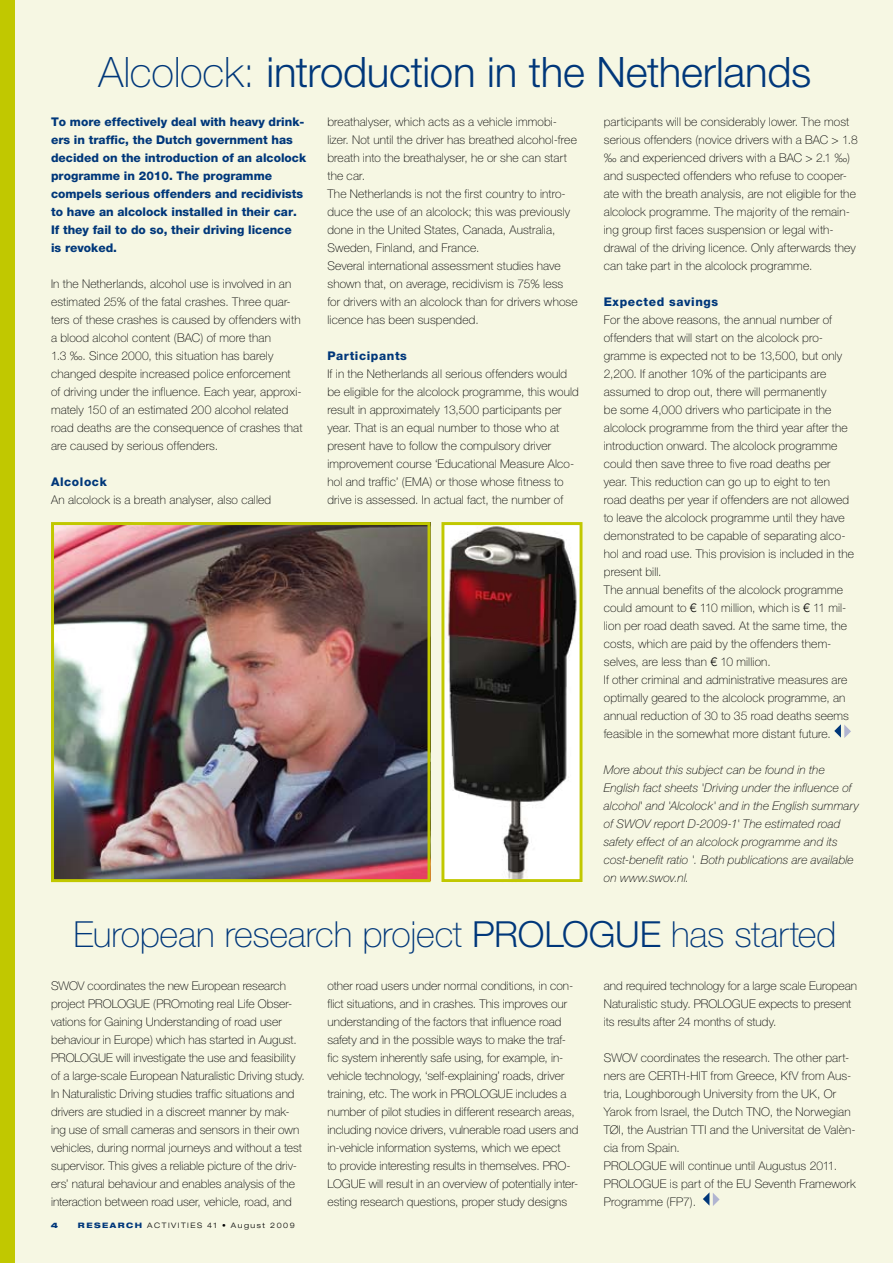
<style>
.page{position:relative;width:893px;height:1263px;background:#f6f7e3}
.page>*{position:absolute;margin:0;border:0;box-sizing:border-box;transform-origin:0 0}
.t1{font:300 42px "Helvetica Neue CE";letter-spacing:-.005em;color:#00377a}
.t2{font:100 36px "Helvetica Neue CE";letter-spacing:-.01em;color:#00377a}
.t3{font:100 12px/18px "Helvetica Neue CE";letter-spacing:.01em;color:#000}
.t4{font:italic 100 12px/18px "Helvetica Neue CE";letter-spacing:.01em;color:#000}
.t5{font:800 12px/18px "Helvetica Neue CE";color:#00377a}
.t6{font:800 12px "Helvetica Neue CE";letter-spacing:.05em;color:#00377a}
.t7{font:300 expanded 7.5px "Helvetica Neue";letter-spacing:.2em;color:#000}
.t8{font:900 expanded 7.5px "Helvetica Neue";color:#00377a}
.s1{font-weight:100}
.s2{font-family:"Helvetica Neue";font-weight:300}
.s3{font-weight:300}
.s4{font-weight:800;color:#00377a}
</style>
<div class="page">
<div style="left:0;top:0;width:15px;height:1263px;background:#c1c800"></div>
<img style="left:55px;top:526px;width:371px;height:352px">
<div style="left:51px;top:522px;width:379px;height:360px;border:3px solid #c1c800"></div>
<img style="left:445px;top:526px;width:134px;height:352px">
<div style="left:441px;top:522px;width:142px;height:360px;border:3px solid #c1c800"></div>
<svg style="left:703px;top:1192px;width:17px;height:14px"></svg>
<svg style="left:834px;top:724px;width:17px;height:14px"></svg>
<h1 class="t1" style="left:98px;top:47px;width:714px"><span class="s1">Alcolock:</span> introduction in the Netherlands</h1>
<p class="t5" style="left:51px;top:113px;width:257px">To more effectively deal with heavy drink&shy;ers in traffic, the Dutch government has decided on the introduction of an alcolock programme in 2010. The programme compels serious offenders and recidivists to have an alcolock installed in their car.<br>If they fail to do so, their driving licence<br>is revoked.</p>
<p class="t3" style="left:51px;top:275px;width:253px">In the Netherlands, alcohol use is involved in an estimated 25% of the fatal crashes. Three quar&shy;ters of these crashes is caused by offenders with a blood alcohol content (BAC) of more than<br>1.3 ‰. Since 2000, this situation has barely changed despite increased police enforcement of driving under the influence. Each year, approxi&shy;mately 150 of an estimated 200 alcohol related road deaths are the consequence of crashes that are caused by serious offenders.</p>
<p class="t6" style="left:51px;top:474px;width:57px">Alcolock</p>
<p class="t3" style="left:51px;top:491px;width:222px">An alcolock is a breath analyser, also called</p>
<p class="t3" style="left:604px;top:113px;width:255px">participants will be considerably lower. The most serious offenders (novice drivers with a BAC &gt; 1.8 ‰ and experienced drivers with a BAC &gt; 2.1 ‰) and suspected offenders who refuse to cooper&shy;ate with the breath analysis, are not eligible for the alcolock programme. The majority of the remain&shy;ing group first faces suspension or legal with&shy;drawal of the driving licence. Only afterwards they can take part in the alcolock programme.</p>
<p class="t6" style="left:604px;top:294px;width:116px">Expected savings</p>
<p class="t3" style="left:604px;top:311px;width:252px">For the above reasons, the annual number of offenders that will start on the alcolock pro&shy;gramme is expected not to be 13,500, but only 2,200. If another 10% of the participants are assumed to drop out, there will permanently<br>be some 4,000 drivers who participate in the alcolock programme from the third year after the introduction onward. The alcolock programme could then save three to five road deaths per year. This reduction can go up to eight to ten road deaths per year if offenders are not allowed to leave the alcolock programme until they have demonstrated to be capable of separating alco&shy;hol and road use. This provision is included in the present bill.<br>The annual benefits of the alcolock programme could amount to <span class="s2">€</span> 110 million, which is <span class="s2">€</span> 11 mil&shy;lion per road death saved. At the same time, the costs, which are paid by the offenders them&shy;selves, are less than <span class="s2">€</span> 10 million.<br>If other criminal and administrative measures are optimally geared to the alcolock programme, an annual reduction of 30 to 35 road deaths seems feasible in the somewhat more distant future.</p>
<p class="t4" style="left:604px;top:761px;width:257px">More about this subject can be found in the English fact sheets 'Driving under the influence of alcohol' and 'Alcolock' and in the English summary of SWOV report D-2009-1' The estimated road safety effect of an alcolock programme and its cost-benefit ratio '. Both publications are available on www.swov.nl.</p>
<h2 class="t2" style="left:73px;top:913px;width:764px">European research project <span class="s3">PROLOGUE</span> has started</h2>
<p class="t3" style="left:327px;top:113px;width:252px">breathalyser, which acts as a vehicle immobi&shy;lizer. Not until the driver has breathed alcohol-free breath into the breathalyser, he or she can start the car.<br>The Netherlands is not the first country to intro&shy;duce the use of an alcolock; this was previously done in the United States, Canada, Australia, Sweden, Finland, and France.<br>Several international assessment studies have shown that, on average, recidivism is 75% less for drivers with an alcolock than for drivers whose licence has been suspended.</p>
<p class="t6" style="left:327px;top:348px;width:81px">Participants</p>
<p class="t3" style="left:327px;top:365px;width:253px">If in the Netherlands all serious offenders would be eligible for the alcolock programme, this would result in approximately 13,500 participants per year. That is an equal number to those who at present have to follow the compulsory driver improvement course ‘Educational Measure Alco&shy;hol and traffic’ (EMA) or those whose fitness to drive is assessed. In actual fact, the number of</p>
<p class="t3" style="left:51px;top:977px;width:255px">SWOV coordinates the new European research project PROLOGUE (PROmoting real Life Obser&shy;vations for Gaining Understanding of road user behaviour in Europe) which has started in August.<br>PROLOGUE will investigate the use and feasibility of a large-scale European Naturalistic Driving study.<br>In Naturalistic Driving studies traffic situations and drivers are studied in a discreet manner by mak&shy;ing use of small cameras and sensors in their own vehicles, during normal journeys and without a test supervisor. This gives a reliable picture of the driv&shy;ers’ natural behaviour and enables analysis of the interaction between road user, vehicle, road, and</p>
<p class="t3" style="left:327px;top:977px;width:253px">other road users under normal conditions, in con&shy;flict situations, and in crashes. This improves our understanding of the factors that influence road safety and in the possible ways to make the traf&shy;fic system inherently safe using, for example, in&shy;vehicle technology, ‘self-explaining’ roads, driver training, etc. The work in PROLOGUE includes a number of pilot studies in different research areas, including novice drivers, vulnerable road users and in-vehicle information systems, which we epect<br>to provide interesting results in themselves. PRO-LOGUE will result in an overview of potentially inter&shy;esting research questions, proper study designs</p>
<p class="t3" style="left:604px;top:977px;width:255px">and required technology for a large scale European<br>Naturalistic study. PROLOGUE expects to present its results after 24 months of study.</p>
<p class="t3" style="left:604px;top:1049px;width:253px">SWOV coordinates the research. The other part&shy;ners are CERTH-HIT from Greece, KfV from Aus&shy;tria, Loughborough University from the UK, Or Yarok from Israel, the Dutch TNO, the Norwegian TØI, the Austrian TTI and the Universitat de Valèn&shy;cia from Spain.<br>PROLOGUE will continue until Augustus 2011.<br>PROLOGUE is part of the EU Seventh Framework Programme (FP7).</p>
<p class="t8" style="left:51px;top:1220px;width:9px">4</p>
<p class="t7" style="left:78px;top:1221px;width:218px"><span class="s4">RESEARCH</span> ACTIVITIES 41 • August 2009</p>
</div>
